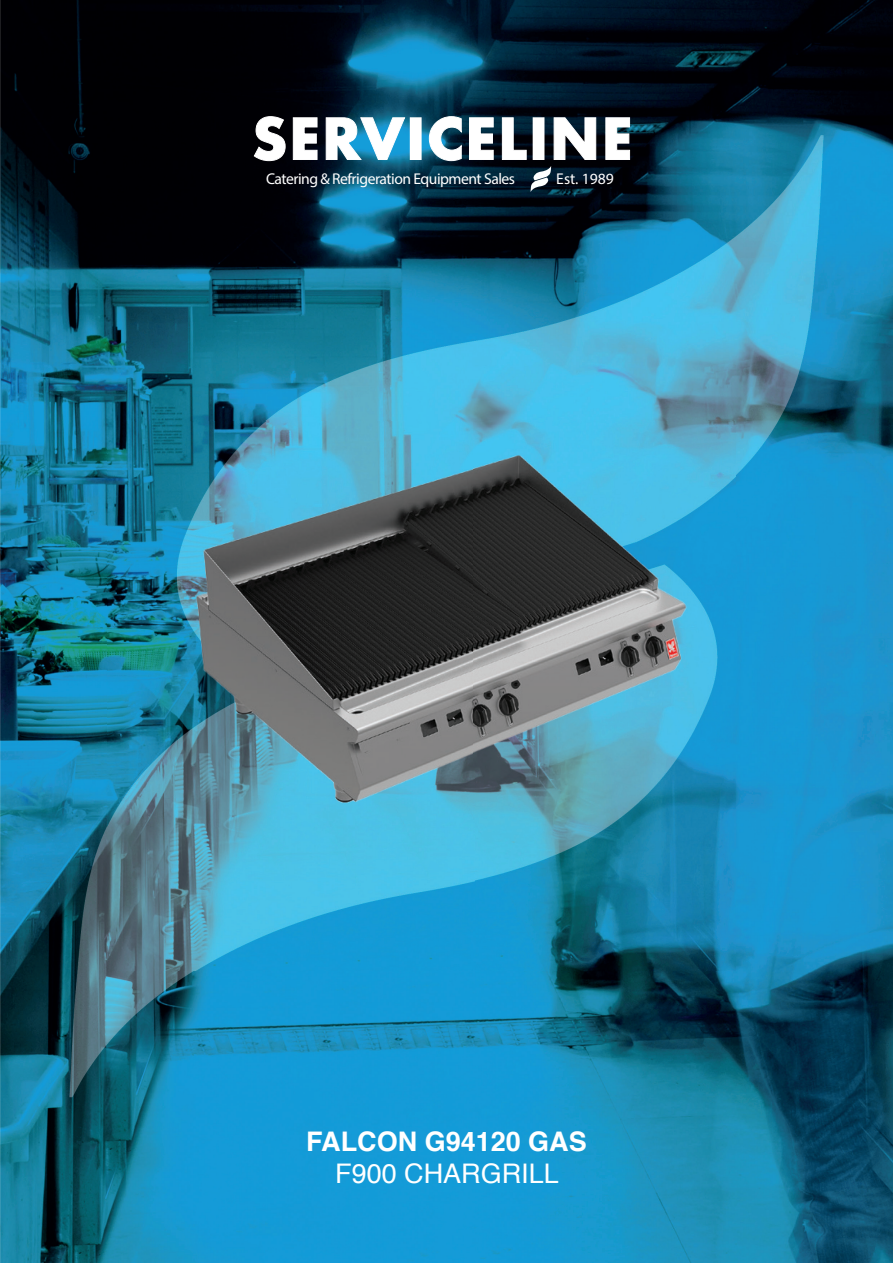
<style>
.page{position:relative;width:893px;height:1263px;background:#fff}
.page>*{position:absolute;margin:0;border:0;box-sizing:border-box;transform-origin:0 0}
.t1{font:700 55.2px "Futura";letter-spacing:.025em;color:#fff}
.t2{font:700 27px "Helvetica";color:#fff}
.t3{font:27px "Helvetica";color:#fff}
.t4{font:15.6px "Futura";letter-spacing:-.03em;color:#fff}
</style>
<div class="page">
<img style="left:0;top:0;width:893px;height:1263px">
<svg style="left:254px;top:116px;width:31px;height:45px"></svg>
<svg style="left:293px;top:117px;width:24px;height:43px"></svg>
<svg style="left:326px;top:117px;width:79px;height:43px;background:#2a82a8"></svg>
<div style="left:410px;top:118px;width:11px;height:42px;border:1px solid #fff"></div>
<svg style="left:429px;top:116px;width:33px;height:45px"></svg>
<svg style="left:469px;top:117px;width:25px;height:43px"></svg>
<svg style="left:502px;top:117px;width:25px;height:43px"></svg>
<svg style="left:554px;top:117px;width:42px;height:43px;background:#1e2a36"></svg>
<svg style="left:605px;top:117px;width:25px;height:43px"></svg>
<svg style="left:531px;top:166px;width:20px;height:26px"></svg>
<img style="left:108px;top:421px;width:627px;height:549px">
<h1 class="t1" style="left:252px;top:99px;width:383px">SERVICELINE</h1>
<p class="t4" style="left:266px;top:169px;width:251px">Catering &amp; Refrigeration Equipment Sales</p>
<p class="t4" style="left:556px;top:169px;width:59px">Est. 1989</p>
<h2 class="t2" style="left:306px;top:1119px;width:282px">FALCON G94120 GAS</h2>
<h2 class="t3" style="left:335px;top:1153px;width:225px">F900 CHARGRILL</h2>
</div>
